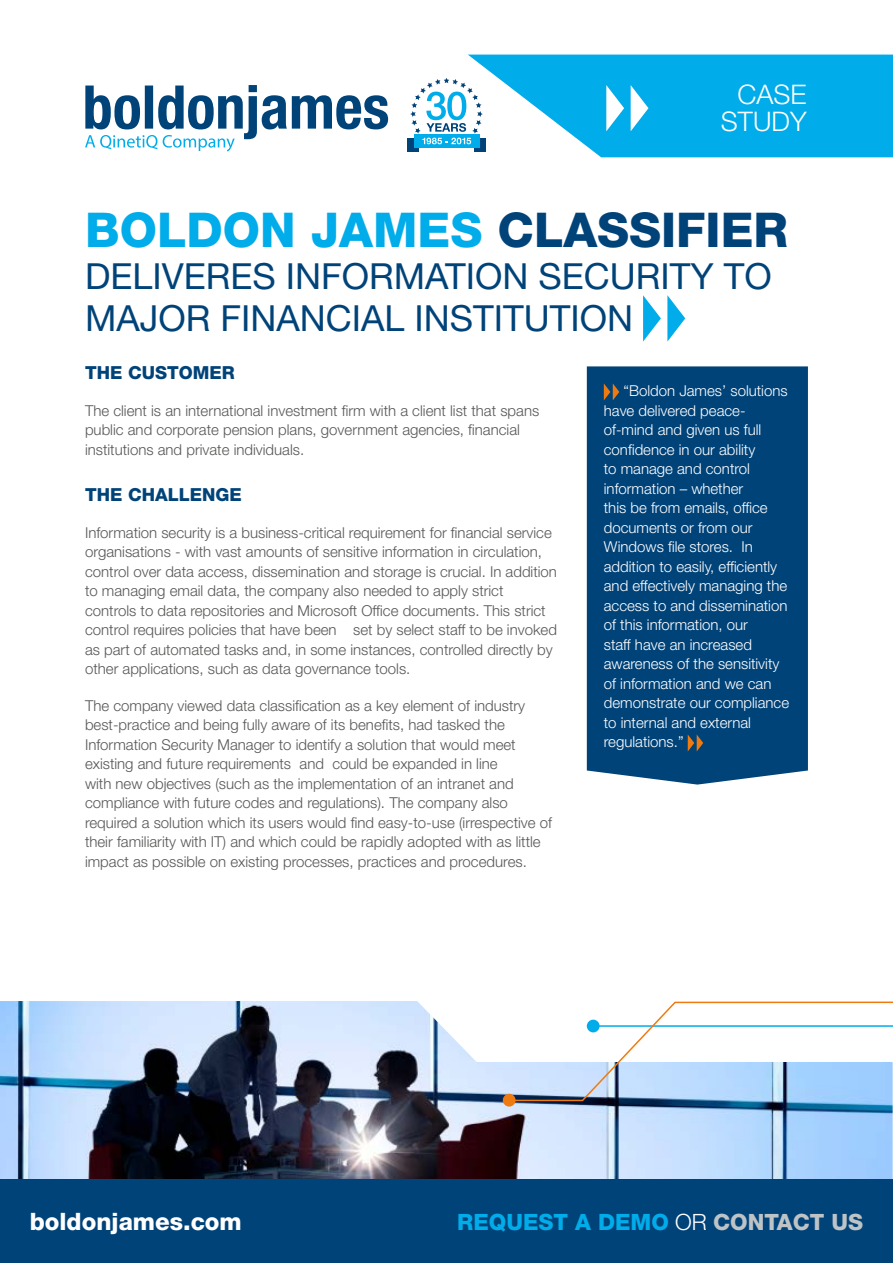
<style>
.page{position:relative;width:893px;height:1263px;background:#fff}
.page>*{position:absolute;margin:0;border:0;box-sizing:border-box;transform-origin:0 0}
.t1{font:800 48px "Helvetica Neue LT Std";color:#00ace9}
.t2{font:36px/42px "Helvetica Neue LT Std";color:#004379}
.t3{font:300 27px/27px "Helvetica Neue LT Std";color:#fff;text-align:right}
.t4{font:800 24px "Helvetica Neue LT Std";color:#fff}
.t5{font:800 22.5px "Helvetica Neue LT Std";color:#00ace9}
.t6{font:800 18px "Helvetica Neue LT Std";color:#004379}
.t7{font:300 15px/19.5px "Helvetica Neue LT Std";color:#575756}
.t8{font:300 15px/19.5px "Helvetica Neue LT Std";color:#fff}
.s1{color:#004379}
.s2{font-weight:300;color:#fff}
.s3{color:#bec3c6}
</style>
<div class="page">
<img style="left:0;top:1001px;width:893px;height:178px">
<div style="left:503px;top:1094px;width:13px;height:12px;background:#ef7b10;border-radius:50%"></div>
<svg style="left:507px;top:1001px;width:386px;height:101px"></svg>
<svg style="left:85px;top:85px;width:303px;height:66px"></svg>
<div style="left:0;top:1179px;width:893px;height:84px;background:#004379"></div>
<div style="left:587px;top:366px;width:221px;height:418px;background:#004379"></div>
<svg style="left:604px;top:383px;width:15px;height:17px"></svg>
<svg style="left:688px;top:734px;width:15px;height:17px"></svg>
<svg style="left:643px;top:295px;width:18px;height:47px"></svg>
<svg style="left:667px;top:295px;width:18px;height:47px"></svg>
<div style="left:408px;top:138px;width:11px;height:13px;background:#004379"></div>
<svg style="left:410px;top:55px;width:483px;height:102px"></svg>
<h3 class="t3" style="left:721px;top:81px;width:87px">CASE<br>STUDY</h3>
<h1 class="t1" style="left:85px;top:201px;width:705px">BOLDON JAMES <span class="s1">CLASSIFIER</span></h1>
<h2 class="t2" style="left:85px;top:255px;width:688px">DELIVERES INFORMATION SECURITY TO<br>MAJOR FINANCIAL INSTITUTION</h2>
<p class="t6" style="left:85px;top:362px;width:151px">THE CUSTOMER</p>
<p class="t7" style="left:85px;top:400px;width:456px">The client is an international investment firm with a client list that spans public and corporate pension plans, government agencies, financial institutions and private individuals.</p>
<p class="t6" style="left:85px;top:484px;width:158px">THE CHALLENGE</p>
<p class="t7" style="left:85px;top:522px;width:473px">Information security is a business-critical requirement for financial service organisations - with vast amounts of sensitive information in circulation, control over data access, dissemination and storage is crucial. In addition to managing email data, the company also needed to apply strict controls to data repositories and Microsoft Office documents. This strict control requires policies that have been set by select staff to be invoked as part of automated tasks and, in some instances, controlled directly by other applications, such as data governance tools.</p>
<p class="t7" style="left:85px;top:695px;width:469px">The company viewed data classification as a key element of industry best-practice and being fully aware of its benefits, had tasked the Information Security Manager to identify a solution that would meet existing and future requirements and could be expanded in line<br>with new objectives (such as the implementation of an intranet and compliance with future codes and regulations). The company also required a solution which its users would find easy-to-use (irrespective of their familiarity with IT) and which could be rapidly adopted with as little impact as possible on existing processes, practices and procedures.</p>
<p class="t8" style="left:604px;top:381px;width:187px;text-indent:20px">“Boldon James’ solutions have delivered peace&shy;of-mind and given us full confidence in our ability<br>to manage and control information – whether<br>this be from emails, office documents or from our<br>Windows file stores. In addition to easily, efficiently and effectively managing the access to and dissemination of this information, our<br>staff have an increased awareness of the sensitivity of information and we can demonstrate our compliance to internal and external regulations.”</p>
<h3 class="t4" style="left:30px;top:1207px;width:214px">boldonjames.com</h3>
<h3 class="t5" style="left:457px;top:1208px;width:407px">REQUEST A DEMO <span class="s2">OR</span> <span class="s3">CONTACT US</span></h3>
</div>
